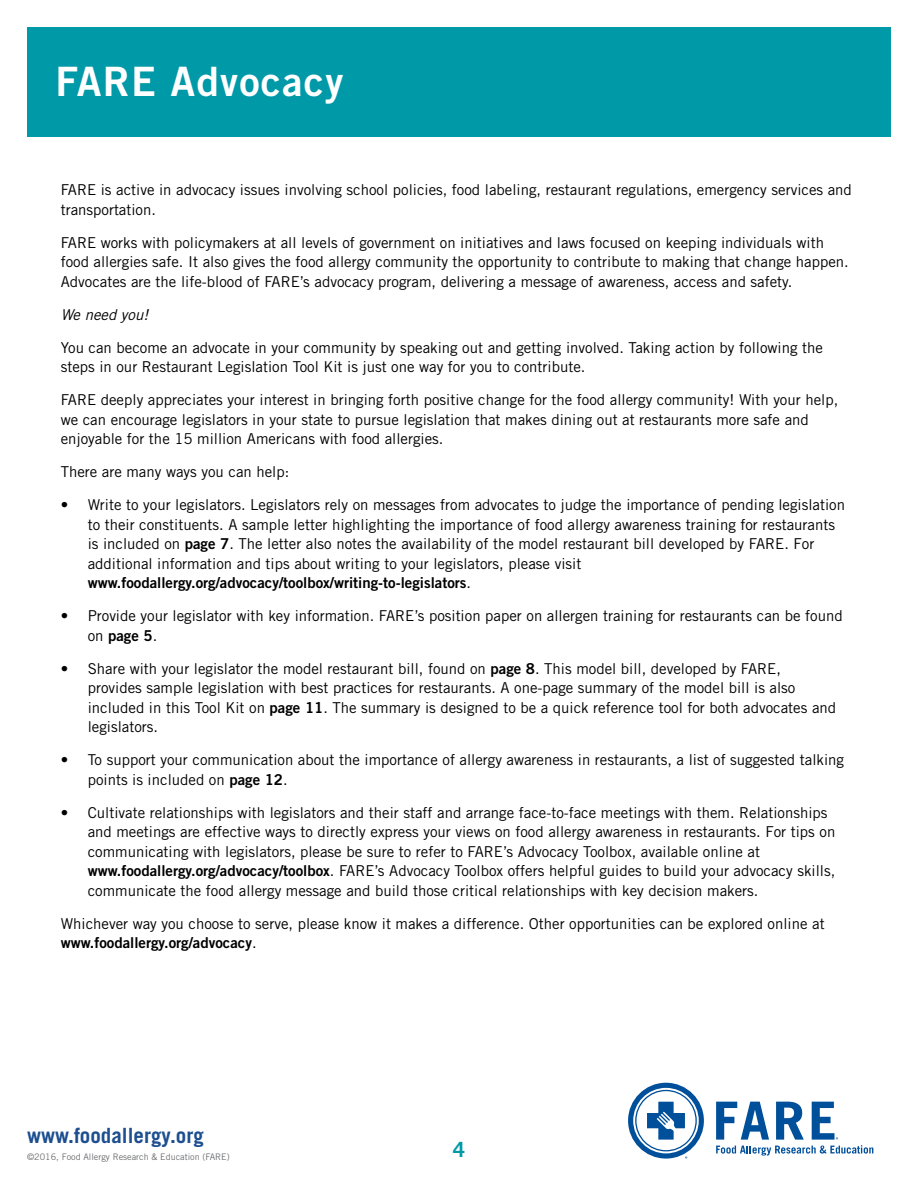
<style>
.page{position:relative;width:918px;height:1188px;background:#fff}
.page>*{position:absolute;margin:0;border:0;box-sizing:border-box;transform-origin:0 0}
.t1{font:40.5px "Trade Gothic LT Std Bd 2";letter-spacing:.03em;color:#fff}
.t2{font:700 21px "Trade Gothic LT Std";color:#1d4f90}
.t3{font:700 21px "Trade Gothic LT Std";color:#0099a8}
.t4{font:15px/19.5px "Trade Gothic LT Std";color:#000}
.t5{font:15px "Trade Gothic LT Std Bd 2";color:#000}
.t6{font:italic 15px "Trade Gothic LT Std";color:#000}
.t7{font:9px "Trade Gothic LT Std";color:#6d6e71}
.s1{font-family:"Trade Gothic LT Std Bd 2"}
.s2{font-family:"Trade Gothic LT Std"}
</style>
<div class="page">
<div style="left:27px;top:27px;width:864px;height:109px;background:#0099a8"></div>
<svg style="left:628px;top:1083px;width:76px;height:76px"></svg>
<svg style="left:716px;top:1102px;width:157px;height:54px"></svg>
<h1 class="t1" style="left:55px;top:57px;width:289px">FARE Advocacy</h1>
<p class="t4" style="left:61px;top:180px;width:793px">FARE is active in advocacy issues involving school policies, food labeling, restaurant regulations, emergency services and transportation.</p>
<p class="t4" style="left:61px;top:233px;width:790px">FARE works with policymakers at all levels of government on initiatives and laws focused on keeping individuals with food allergies safe. It also gives the food allergy community the opportunity to contribute to making that change happen.<br>Advocates are the life-blood of FARE’s advocacy program, delivering a message of awareness, access and safety.</p>
<p class="t6" style="left:61px;top:306px;width:89px">We need you!</p>
<p class="t4" style="left:61px;top:338px;width:764px">You can become an advocate in your community by speaking out and getting involved. Taking action by following the steps in our Restaurant Legislation Tool Kit is just one way for you to contribute.</p>
<p class="t4" style="left:61px;top:390px;width:779px">FARE deeply appreciates your interest in bringing forth positive change for the food allergy community! With your help, we can encourage legislators in your state to pursue legislation that makes dining out at restaurants more safe and enjoyable for the 15 million Americans with food allergies.</p>
<p class="t4" style="left:61px;top:462px;width:230px">There are many ways you can help:</p>
<p class="t4" style="left:88px;top:495px;width:759px;text-indent:-27px">• Write to your legislators. Legislators rely on messages from advocates to judge the importance of pending legislation to their constituents. A sample letter highlighting the importance of food allergy awareness training for restaurants is included on <span class="s1">page 7</span>. The letter also notes the availability of the model restaurant bill developed by FARE. For additional information and tips about writing to your legislators, please visit</p>
<p class="t5" style="left:88px;top:574px;width:385px">www. foodallergy. org/advocacy/toolbox/writing-to-legislators<span class="s2">.</span></p>
<p class="t4" style="left:61px;top:606px;width:784px">• Provide your legislator with key information. FARE’s position paper on allergen training for restaurants can be found</p>
<p class="t5" style="left:88px;top:626px;width:71px"><span class="s2">on</span> page 5<span class="s2">.</span></p>
<p class="t4" style="left:88px;top:659px;width:750px;text-indent:-27px">• Share with your legislator the model restaurant bill, found on <span class="s1">page 8</span>. This model bill, developed by FARE, provides sample legislation with best practices for restaurants. A one-page summary of the model bill is also included in this Tool Kit on <span class="s1">page 11</span>. The summary is designed to be a quick reference tool for both advocates and legislators.</p>
<p class="t4" style="left:88px;top:750px;width:758px;text-indent:-27px">• To support your communication about the importance of allergy awareness in restaurants, a list of suggested talking points is included on <span class="s1">page 12</span>.</p>
<p class="t4" style="left:88px;top:803px;width:749px;text-indent:-27px">• Cultivate relationships with legislators and their staff and arrange face-to-face meetings with them. Relationships and meetings are effective ways to directly express your views on food allergy awareness in restaurants. For tips on communicating with legislators, please be sure to refer to FARE’s Advocacy Toolbox, available online at <span class="s1">www.foodallergy.org/advocacy/toolbox</span>. FARE’s Advocacy Toolbox offers helpful guides to build your advocacy skills, communicate the food allergy message and build those critical relationships with key decision makers.</p>
<p class="t4" style="left:61px;top:914px;width:766px">Whichever way you choose to serve, please know it makes a difference. Other opportunities can be explored online at</p>
<p class="t5" style="left:61px;top:934px;width:197px">www. foodallergy. org/advocacy<span class="s2">.</span></p>
<h2 class="t2" style="left:27px;top:1122px;width:178px">www.foodallergy.org</h2>
<p class="t7" style="left:27px;top:1151px;width:204px">©2016, Food Allergy Research &amp; Education (FARE)</p>
<h2 class="t3" style="left:453px;top:1136px;width:13px">4</h2>
</div>
